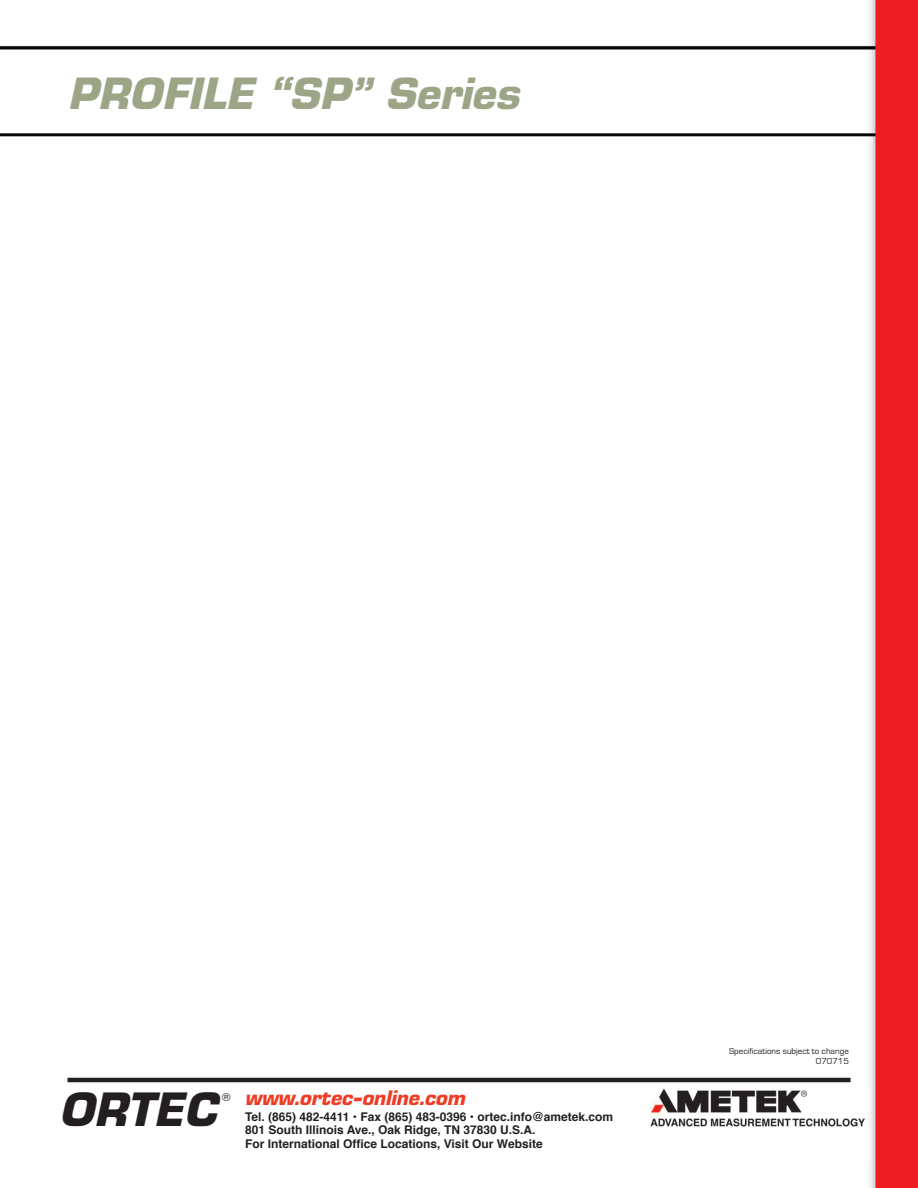
<style>
.page{position:relative;width:918px;height:1188px;background:#fff}
.page>*{position:absolute;margin:0;border:0;box-sizing:border-box;transform-origin:0 0}
.t1{font:italic 700 48px "EGG Eurostile";color:#231f20}
.t2{font:italic 700 45px "EGG Eurostile";color:#9ca687}
.t3{font:italic 700 21px "EGG Eurostile";color:#ef3c25}
.t4{font:700 12px/13.5px "Helvetica";color:#231f20}
.t5{font:10.8px "Helvetica";color:#231f20;scale:1.06 1}
.t6{font:9px/10.8px "Eurostile";color:#231f20;text-align:right}
</style>
<div class="page">
<img style="left:0;top:0;width:918px;height:1188px">
<hr style="left:68px;top:1078px;width:783px;height:4px;background:#231f20">
<div style="left:244px;top:1109px;width:436px;height:44px;background:#fff"></div>
<div style="left:684px;top:1046px;width:167px;height:27px;background:#fff"></div>
<div style="left:651px;top:1088px;width:216px;height:73px;background:#fff"></div>
<img style="left:651px;top:1088px;width:213px;height:39px">
<h2 class="t2" style="left:68px;top:67px;width:453px">PROFILE “SP” Series</h2>
<h1 class="t1" style="left:59px;top:1081px;width:160px">ORTEC</h1>
<p class="t5" style="left:222px;top:1091px;width:9px">®</p>
<h3 class="t3" style="left:245px;top:1086px;width:221px">www.ortec-online.com</h3>
<p class="t4" style="left:245px;top:1111px;width:370px">Tel. (865) 482-4411 • Fax (865) 483-0396 • ortec.info@ametek.com<br>801 South Illinois Ave., Oak Ridge, TN 37830 U.S.A.<br>For International Office Locations, Visit Our Website</p>
<p class="t6" style="left:729px;top:1046px;width:121px">Specifications subject to change<br>070715</p>
</div>
